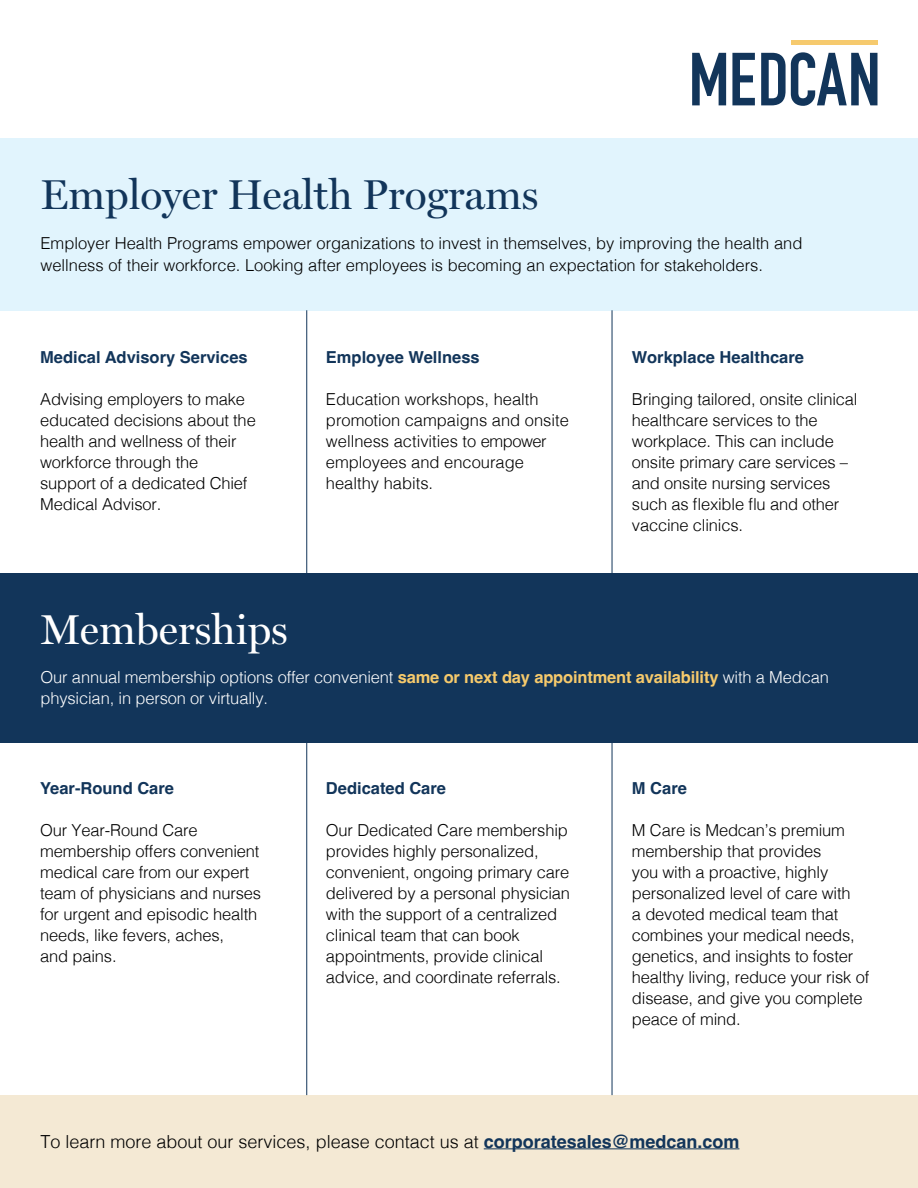
<style>
.page{position:relative;width:918px;height:1188px;background:#fff}
.page>*{position:absolute;margin:0;border:0;box-sizing:border-box;transform-origin:0 0}
.t1{font:42px "Miller Display";color:#12355a}
.t2{font:42px "Miller Display";color:#fff}
.t3{font:300 18px "Helvetica";color:#000}
.t4{font:300 16.5px/21px "Helvetica";letter-spacing:-.01em;color:#000}
.t5{font:300 16.5px/21px "Helvetica";letter-spacing:-.01em;color:#fff}
.t6{font:700 16.5px "Helvetica";color:#12355a}
.s1{font-weight:700;color:#f6ca6c}
.s2{font-weight:700;color:#12355a}
</style>
<div class="page">
<div style="left:791px;top:40px;width:86px;height:5px;background:#f6ca6e"></div>
<svg style="left:692px;top:53px;width:34px;height:52px"></svg>
<svg style="left:732px;top:53px;width:23px;height:52px"></svg>
<svg style="left:761px;top:52px;width:116px;height:54px"></svg>
<div style="left:0;top:138px;width:918px;height:172px;background:#e1f4fd"></div>
<div style="left:0;top:1095px;width:918px;height:93px;background:#f4e9d4"></div>
<hr style="left:484px;top:1148px;width:255px;height:1px;background:#12355a">
<hr style="left:306px;top:310px;width:1px;height:785px;background:#12355a">
<hr style="left:612px;top:310px;width:1px;height:785px;background:#12355a">
<div style="left:0;top:573px;width:918px;height:169px;background:#12355a"></div>
<h1 class="t1" style="left:40px;top:170px;width:500px">Employer Health Programs</h1>
<p class="t4" style="left:41px;top:231px;width:763px;line-height:22.5px">Employer Health Programs empower organizations to invest in themselves, by improving the health and wellness of their workforce. Looking after employees is becoming an expectation for stakeholders.</p>
<p class="t6" style="left:40px;top:348px;width:209px">Medical Advisory Services</p>
<p class="t4" style="left:40px;top:388px;width:217px">Advising employers to make educated decisions about the health and wellness of their workforce through the support of a dedicated Chief<br>Medical Advisor.</p>
<p class="t6" style="left:326px;top:348px;width:155px">Employee Wellness</p>
<p class="t4" style="left:326px;top:388px;width:244px">Education workshops, health promotion campaigns and onsite wellness activities to empower employees and encourage healthy habits.</p>
<p class="t6" style="left:632px;top:348px;width:174px">Workplace Healthcare</p>
<p class="t4" style="left:632px;top:388px;width:227px">Bringing tailored, onsite clinical healthcare services to the workplace. This can include onsite primary care services – and onsite nursing services such as flexible flu and other vaccine clinics.</p>
<h1 class="t2" style="left:40px;top:605px;width:249px">Memberships</h1>
<p class="t5" style="left:41px;top:666px;width:790px">Our annual membership options offer convenient <span class="s1">same or next day appointment availability</span> with a Medcan physician, in person or virtually.</p>
<p class="t6" style="left:40px;top:778px;width:135px">Year-Round Care</p>
<p class="t4" style="left:40px;top:818px;width:222px">Our Year-Round Care membership offers convenient medical care from our expert team of physicians and nurses for urgent and episodic health needs, like fevers, aches,<br>and pains.</p>
<p class="t6" style="left:326px;top:778px;width:122px">Dedicated Care</p>
<p class="t4" style="left:326px;top:818px;width:246px">Our Dedicated Care membership provides highly personalized, convenient, ongoing primary care delivered by a personal physician with the support of a centralized clinical team that can book appointments, provide clinical advice, and coordinate referrals.</p>
<p class="t6" style="left:632px;top:778px;width:57px">M Care</p>
<p class="t4" style="left:632px;top:818px;width:239px">M Care is Medcan’s premium membership that provides<br>you with a proactive, highly personalized level of care with<br>a devoted medical team that combines your medical needs, genetics, and insights to foster healthy living, reduce your risk of disease, and give you complete peace of mind.</p>
<p class="t3" style="left:41px;top:1126px;width:700px">To learn more about our services, please contact us at <span class="s2">corporatesales@medcan.com</span></p>
</div>
